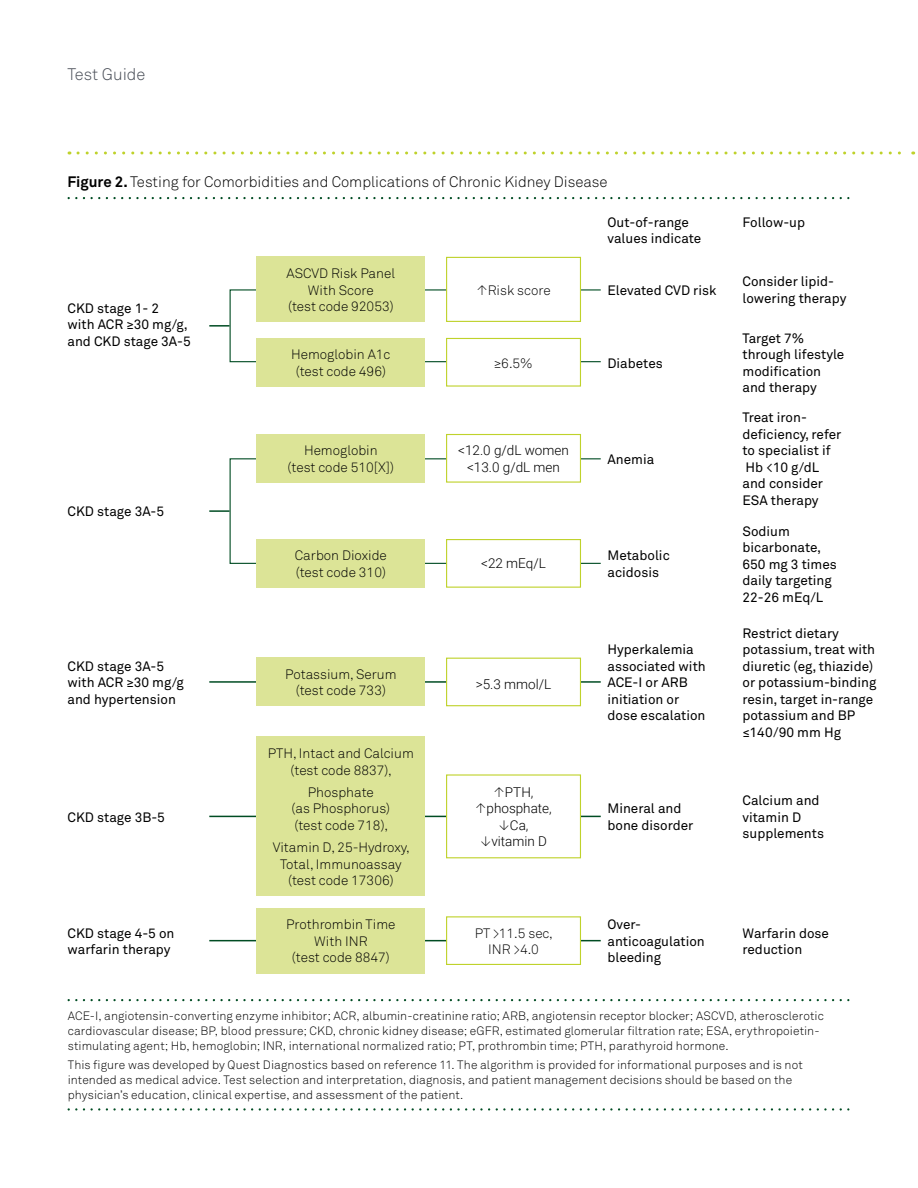
<style>
.page{position:relative;width:918px;height:1188px;background:#fff}
.page>*{position:absolute;margin:0;border:0;box-sizing:border-box;transform-origin:0 0}
.t1{font:300 16.5px "Akkurat Std";color:#474c55}
.t2{font:300 15px "Akkurat Std";color:#000}
.t3{font:13.5px/16.5px "Akkurat Std";color:#000}
.t4{font:300 13.5px/16.5px "Akkurat Std";color:#000;text-align:center}
.t5{font:300 13.5px/16.5px "Roboto";color:#000;text-align:center}
.t6{font:300 12px/15px "Akkurat Std";letter-spacing:.01em;color:#000}
.s1{font-weight:700}
.s2{font-family:"Roboto"}
.s3{font-family:"Akkurat Std"}
</style>
<div class="page">
<svg style="left:78px;top:152px;width:836px;height:2px"></svg>
<svg style="left:69px;top:197px;width:779px;height:2px"></svg>
<svg style="left:69px;top:999px;width:779px;height:2px"></svg>
<svg style="left:69px;top:1108px;width:779px;height:3px"></svg>
<hr style="left:209px;top:681px;width:392px;height:2px;background:#004c23">
<div style="left:447px;top:658px;width:133px;height:48px;background:#fff"></div>
<div style="left:446px;top:658px;width:135px;height:48px;border:1px solid #bfd22b"></div>
<div style="left:256px;top:658px;width:169px;height:48px;background:#dce497"></div>
<hr style="left:209px;top:816px;width:392px;height:1px;background:#004c23">
<div style="left:447px;top:775px;width:133px;height:83px;background:#fff"></div>
<div style="left:446px;top:774px;width:135px;height:84px;border:1px solid #bfd22b"></div>
<div style="left:256px;top:737px;width:169px;height:159px;background:#dce497"></div>
<hr style="left:209px;top:940px;width:392px;height:1px;background:#004c23">
<div style="left:447px;top:917px;width:133px;height:47px;background:#fff"></div>
<div style="left:446px;top:916px;width:135px;height:49px;border:1px solid #bfd22b"></div>
<div style="left:256px;top:908px;width:169px;height:65px;background:#dce497"></div>
<div style="left:446px;top:257px;width:135px;height:65px;border:1px solid #bfd22b"></div>
<div style="left:446px;top:338px;width:135px;height:49px;border:1px solid #bfd22b"></div>
<div style="left:256px;top:257px;width:169px;height:65px;background:#dce497"></div>
<div style="left:256px;top:338px;width:169px;height:49px;background:#dce497"></div>
<hr style="left:209px;top:325px;width:21px;height:2px;background:#004c23">
<div style="left:446px;top:434px;width:135px;height:49px;border:1px solid #bfd22b"></div>
<div style="left:256px;top:434px;width:169px;height:49px;background:#dce497"></div>
<div style="left:446px;top:539px;width:135px;height:49px;border:1px solid #bfd22b"></div>
<div style="left:256px;top:539px;width:169px;height:49px;background:#dce497"></div>
<hr style="left:209px;top:510px;width:21px;height:2px;background:#004c23">
<p class="t1" style="left:68px;top:65px;width:80px">Test Guide</p>
<p class="t2" style="left:68px;top:173px;width:542px"><span class="s1">Figure 2.</span> Testing for Comorbidities and Complications of Chronic Kidney Disease</p>
<p class="t3" style="left:68px;top:300px;width:125px">CKD stage 1- 2<br>with ACR <span class="s2">≥</span>30 mg/g, and CKD stage 3A-5</p>
<p class="t3" style="left:68px;top:503px;width:98px">CKD stage 3A-5</p>
<p class="t3" style="left:68px;top:658px;width:118px">CKD stage 3A-5 with ACR <span class="s2">≥</span>30 mg/g and hypertension</p>
<p class="t4" style="left:287px;top:265px;width:110px">ASCVD Risk Panel<br>With Score<br>(test code 92053)</p>
<p class="t4" style="left:291px;top:346px;width:101px">Hemoglobin A1c (test code 496)</p>
<p class="t4" style="left:288px;top:442px;width:108px">Hemoglobin<br>(test code 510[X])</p>
<p class="t4" style="left:295px;top:547px;width:93px;text-align:left">Carbon Dioxide (test code 310)</p>
<p class="t4" style="left:285px;top:666px;width:113px">Potassium, Serum (test code 733)</p>
<p class="t4" style="left:476px;top:282px;width:76px">↑Risk score</p>
<p class="t4" style="left:494px;top:355px;width:40px"><span class="s2">≥</span>6.5%</p>
<p class="t5" style="left:458px;top:442px;width:112px">&lt;12.0 g/dL women &lt;13.0 g/dL men</p>
<p class="t5" style="left:481px;top:555px;width:66px">&lt;22 mEq/L</p>
<p class="t5" style="left:476px;top:675px;width:77px">&gt;5.3 mmol/L</p>
<p class="t3" style="left:608px;top:214px;width:95px">Out-of-range values indicate</p>
<p class="t3" style="left:742px;top:214px;width:64px">Follow-up</p>
<p class="t3" style="left:608px;top:282px;width:111px">Elevated CVD risk</p>
<p class="t3" style="left:742px;top:274px;width:105px">Consider lipid&shy;lowering therapy</p>
<p class="t3" style="left:608px;top:355px;width:57px">Diabetes</p>
<p class="t3" style="left:608px;top:451px;width:48px">Anemia</p>
<p class="t3" style="left:608px;top:548px;width:64px">Metabolic acidosis</p>
<p class="t3" style="left:608px;top:641px;width:100px">Hyperkalemia associated with<br>ACE-I or ARB initiation or dose escalation</p>
<p class="t3" style="left:742px;top:330px;width:103px">Target 7% through lifestyle modification and therapy</p>
<p class="t3" style="left:742px;top:409px;width:101px">Treat iron&shy;deficiency, refer to specialist if<br>Hb &lt;10 g/dL and consider<br>ESA therapy</p>
<p class="t3" style="left:743px;top:523px;width:96px">Sodium bicarbonate,<br>650 mg 3 times daily targeting<br>22-26 mEq/L</p>
<p class="t3" style="left:742px;top:625px;width:135px">Restrict dietary potassium, treat with diuretic (eg, thiazide) or potassium-binding resin, target in-range potassium and BP <span class="s2">≤</span>140/90 mm Hg</p>
<p class="t4" style="left:268px;top:745px;width:147px">PTH, Intact and Calcium (test code 8837),</p>
<p class="t4" style="left:292px;top:784px;width:100px">Phosphate<br>(as Phosphorus) (test code 718),</p>
<p class="t4" style="left:273px;top:839px;width:138px">Vitamin D, 25-Hydroxy,<br>Total, Immunoassay (test code 17306)</p>
<p class="t5" style="left:475px;top:783px;width:78px"><span class="s3">↑</span>PTH, <span class="s3">↑</span>phosphate, <span class="s3">↓</span>Ca, <span class="s3">↓</span>vitamin D</p>
<p class="t3" style="left:68px;top:809px;width:99px">CKD stage 3B-5</p>
<p class="t3" style="left:608px;top:801px;width:87px">Mineral and bone disorder</p>
<p class="t3" style="left:742px;top:792px;width:83px">Calcium and vitamin D supplements</p>
<p class="t4" style="left:286px;top:916px;width:111px">Prothrombin Time<br>With INR<br>(test code 8847)</p>
<p class="t3" style="left:68px;top:925px;width:109px">CKD stage 4-5 on warfarin therapy</p>
<p class="t3" style="left:608px;top:917px;width:99px">Over&shy;anticoagulation bleeding</p>
<p class="t3" style="left:742px;top:925px;width:88px">Warfarin dose reduction</p>
<p class="t4" style="left:475px;top:925px;width:80px">PT &gt;11.5 sec,<br>INR &gt;4.0</p>
<p class="t6" style="left:68px;top:1009px;width:758px">ACE-I, angiotensin-converting enzyme inhibitor; ACR, albumin-creatinine ratio; ARB, angiotensin receptor blocker; ASCVD, atherosclerotic cardiovascular disease; BP, blood pressure; CKD, chronic kidney disease; eGFR, estimated glomerular filtration rate; ESA, erythropoietin&shy;stimulating agent; Hb, hemoglobin; INR, international normalized ratio; PT, prothrombin time; PTH, parathyroid hormone.</p>
<p class="t6" style="left:68px;top:1057px;width:737px">This figure was developed by Quest Diagnostics based on reference 11. The algorithm is provided for informational purposes and is not intended as medical advice. Test selection and interpretation, diagnosis, and patient management decisions should be based on the physician’s education, clinical expertise, and assessment of the patient.</p>
</div>
